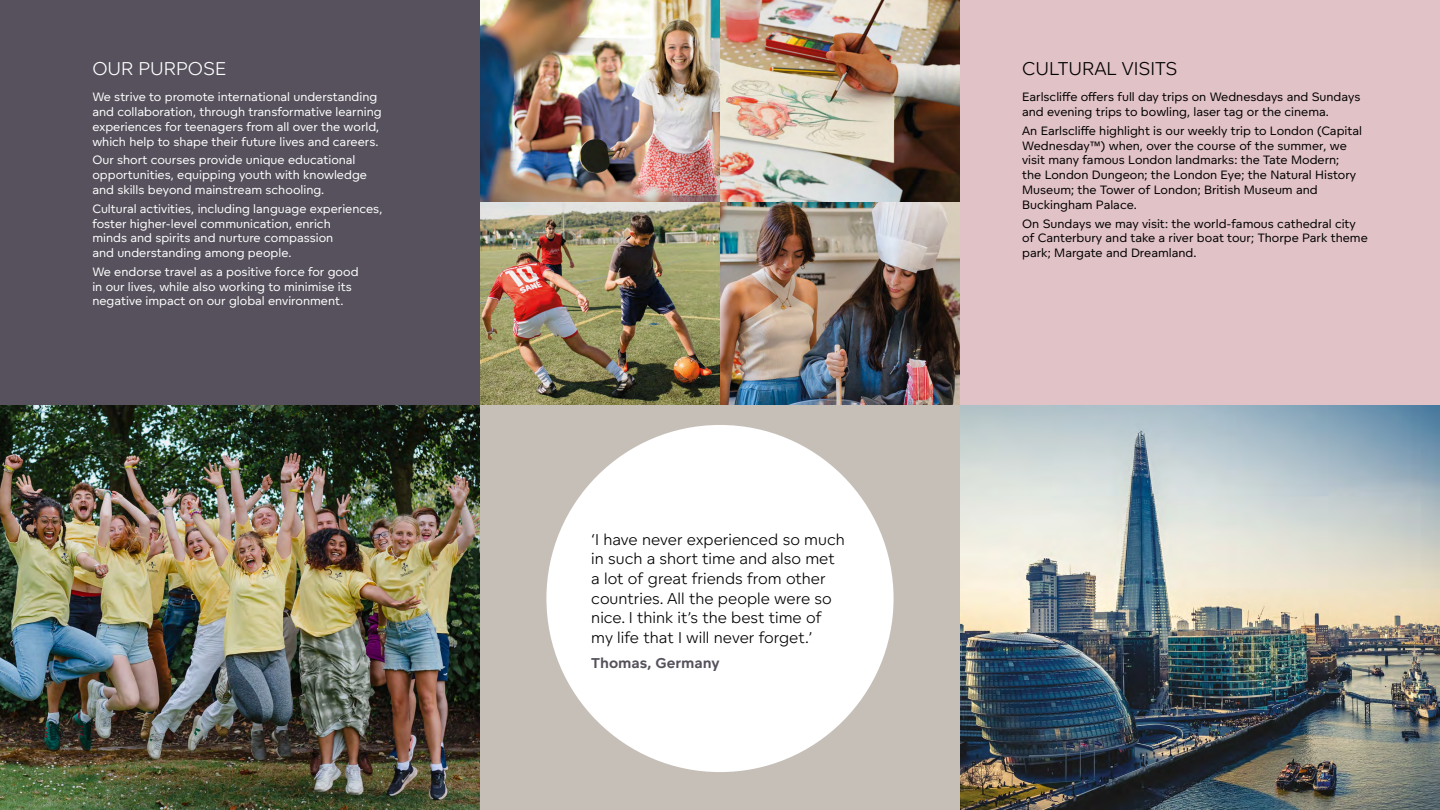
<style>
.page{position:relative;width:1440px;height:810px;background:#fff}
.page>*{position:absolute;margin:0;border:0;box-sizing:border-box;transform-origin:0 0}
.t1{font:300 18.3px "Foundry Unie";color:#000}
.t2{font:300 18.3px "Foundry Unie";color:#fff}
.t3{font:300 15.45px/19.7px "Foundry Unie";color:#000}
.t4{font:700 14.1px "Foundry Unie";color:#56515c}
.t5{font:12px/14.8px "Foundry Unie";color:#fff}
.t6{font:12px/14.8px "Foundry Unie";color:#000}
</style>
<div class="page">
<div style="left:0;top:0;width:480px;height:405px;background:#56515c"></div>
<div style="left:480px;top:405px;width:480px;height:405px;background:#c5bfb7"></div>
<div style="left:960px;top:0;width:480px;height:405px;background:#e1c2c7"></div>
<div style="left:546px;top:425px;width:348px;height:347px;background:#fff;border-radius:50%"></div>
<img style="left:480px;top:0;width:480px;height:405px">
<img style="left:480px;top:202px;width:240px;height:203px">
<img style="left:720px;top:0;width:240px;height:202px">
<img style="left:960px;top:405px;width:480px;height:405px">
<img style="left:0;top:405px;width:480px;height:405px">
<h1 class="t2" style="left:92px;top:57px;width:135px">OUR PURPOSE</h1>
<p class="t5" style="left:92px;top:90px;width:291px">We strive to promote international understanding and collaboration, through transformative learning experiences for teenagers from all over the world, which help to shape their future lives and careers.</p>
<p class="t5" style="left:92px;top:153px;width:276px">Our short courses provide unique educational opportunities, equipping youth with knowledge and skills beyond mainstream schooling.</p>
<p class="t5" style="left:92px;top:201px;width:292px">Cultural activities, including language experiences, foster higher-level communication, enrich<br>minds and spirits and nurture compassion<br>and understanding among people.</p>
<p class="t5" style="left:92px;top:264px;width:268px">We endorse travel as a positive force for good in our lives, while also working to minimise its negative impact on our global environment.</p>
<p class="t3" style="left:591px;top:529px;width:255px">‘I have never experienced so much in such a short time and also met a lot of great friends from other countries. All the people were so nice. I think it’s the best time of my life that I will never forget.’</p>
<p class="t4" style="left:591px;top:654px;width:130px">Thomas, Germany</p>
<h1 class="t1" style="left:1022px;top:57px;width:157px">CULTURAL VISITS</h1>
<p class="t6" style="left:1022px;top:90px;width:340px">Earlscliffe offers full day trips on Wednesdays and Sundays and evening trips to bowling, laser tag or the cinema.</p>
<p class="t6" style="left:1022px;top:123px;width:341px">An Earlscliffe highlight is our weekly trip to London (Capital Wednesday™) when, over the course of the summer, we visit many famous London landmarks: the Tate Modern;<br>the London Dungeon; the London Eye; the Natural History Museum; the Tower of London; British Museum and Buckingham Palace.</p>
<p class="t6" style="left:1022px;top:216px;width:347px">On Sundays we may visit: the world-famous cathedral city of Canterbury and take a river boat tour; Thorpe Park theme park; Margate and Dreamland.</p>
</div>
